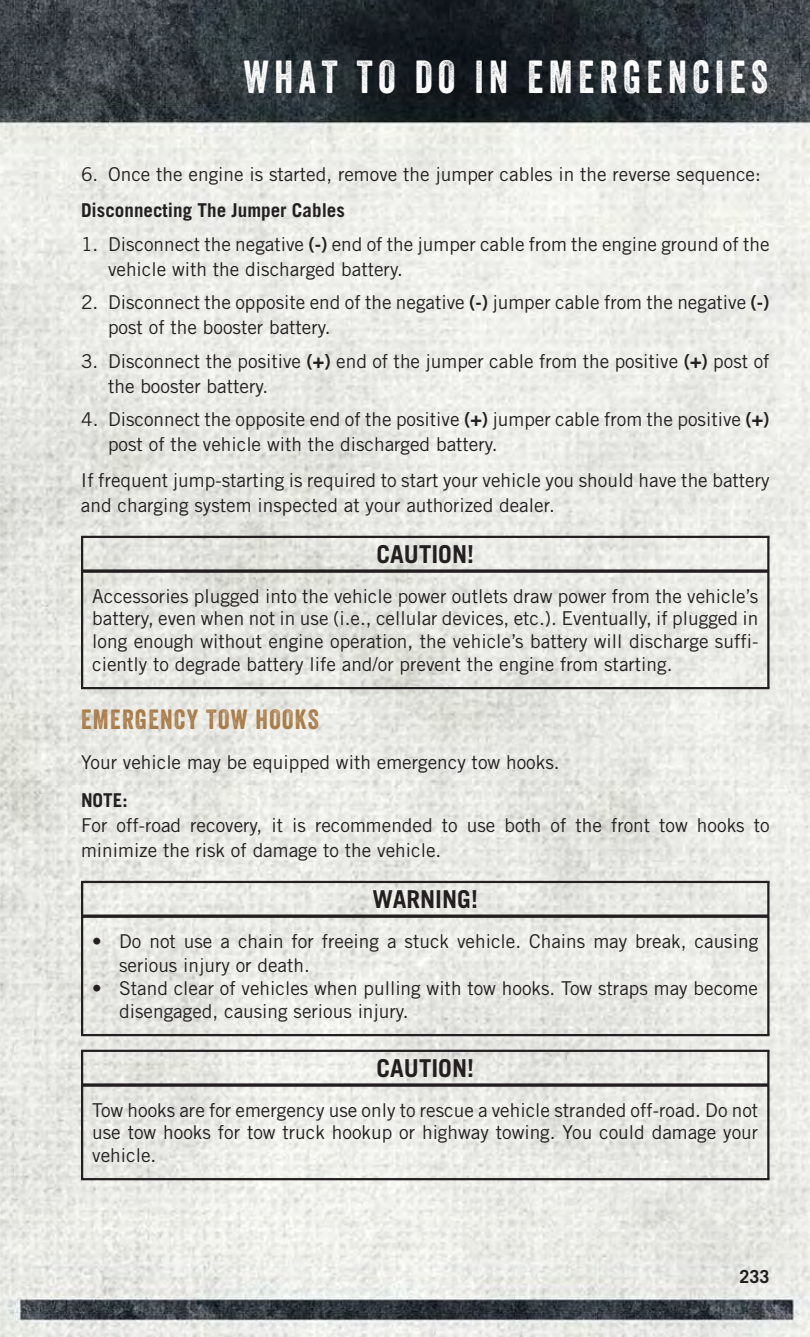
<style>
.page{position:relative;width:810px;height:1337px;background:#fff}
.page>*{position:absolute;margin:0;border:0;box-sizing:border-box;transform-origin:0 0}
.t1{font:45px "Veneer";letter-spacing:.14em;color:#fff;scale:.9 1}
.t2{font:27px "Veneer";letter-spacing:.05em;color:#a97b46}
.t3{font:700 24.75px "Trade Gothic LT Std";color:#231f20}
.t4{font:19.12px/24.8px "Trade Gothic LT Std";color:#231f20}
.t5{font:700 19.12px "Trade Gothic LT Std";color:#231f20}
.t6{font:700 18px "Trade Gothic LT Std";color:#231f20}
.s1{font-weight:700}
</style>
<div class="page">
<img style="left:0;top:0;width:810px;height:1336px">
<svg style="left:83px;top:569px;width:684px;height:4px;background:#403d3d"></svg>
<hr style="left:81px;top:536px;width:689px;height:2px;background:#231f20">
<hr style="left:767px;top:537px;width:2px;height:151px;background:#231f20">
<hr style="left:81px;top:687px;width:689px;height:2px;background:#231f20">
<hr style="left:81px;top:537px;width:2px;height:151px;background:#231f20">
<svg style="left:83px;top:914px;width:684px;height:4px;background:#413e3e"></svg>
<hr style="left:81px;top:880px;width:689px;height:3px;background:#231f20">
<hr style="left:767px;top:882px;width:2px;height:153px;background:#231f20">
<hr style="left:81px;top:1034px;width:689px;height:2px;background:#231f20">
<hr style="left:81px;top:882px;width:2px;height:153px;background:#231f20">
<hr style="left:82px;top:1083px;width:686px;height:3px;background:#231f20">
<hr style="left:81px;top:1049px;width:689px;height:3px;background:#231f20">
<hr style="left:767px;top:1050px;width:2px;height:129px;background:#231f20">
<hr style="left:81px;top:1178px;width:689px;height:2px;background:#231f20">
<hr style="left:81px;top:1050px;width:2px;height:129px;background:#231f20">
<h1 class="t1" style="left:244px;top:51px;width:584px">WHAT TO DO IN EMERGENCIES</h1>
<p class="t4" style="left:81px;top:164px;width:681px">6. Once the engine is started, remove the jumper cables in the reverse sequence:</p>
<p class="t5" style="left:81px;top:203px;width:265px">Disconnecting The Jumper Cables</p>
<p class="t4" style="left:108px;top:234px;width:663px;text-indent:-27px">1. Disconnect the negative <span class="s1">(-)</span> end of the jumper cable from the engine ground of the vehicle with the discharged battery.</p>
<p class="t4" style="left:108px;top:292px;width:663px;text-indent:-27px">2. Disconnect the opposite end of the negative <span class="s1">(-)</span> jumper cable from the negative <span class="s1">(-) </span>post of the booster battery.</p>
<p class="t4" style="left:108px;top:350px;width:663px;text-indent:-27px">3. Disconnect the positive <span class="s1">(+)</span> end of the jumper cable from the positive <span class="s1">(+)</span> post of the booster battery.</p>
<p class="t4" style="left:108px;top:409px;width:663px;text-indent:-27px">4. Disconnect the opposite end of the positive <span class="s1">(+)</span> jumper cable from the positive <span class="s1">(+) </span>post of the vehicle with the discharged battery.</p>
<p class="t4" style="left:81px;top:469px;width:690px">If frequent jump-starting is required to start your vehicle you should have the battery and charging system inspected at your authorized dealer.</p>
<p class="t3" style="left:377px;top:545px;width:99px">CAUTION!</p>
<p class="t4" style="left:92px;top:586px;width:668px;line-height:22.9px;text-align:justify">Accessories plugged into the vehicle power outlets draw power from the vehicle’s battery, even when not in use (i.e., cellular devices, etc.). Eventually, if plugged in long enough without engine operation, the vehicle’s battery will discharge suffi&shy;ciently to degrade battery life and/or prevent the engine from starting.</p>
<h2 class="t2" style="left:81px;top:703px;width:240px">EMERGENCY TOW HOOKS</h2>
<p class="t4" style="left:81px;top:751px;width:480px">Your vehicle may be equipped with emergency tow hooks.</p>
<p class="t5" style="left:81px;top:793px;width:48px">NOTE:</p>
<p class="t4" style="left:81px;top:814px;width:690px">For off-road recovery, it is recommended to use both of the front tow hooks to minimize the risk of damage to the vehicle.</p>
<p class="t3" style="left:373px;top:890px;width:107px">WARNING!</p>
<p class="t4" style="left:119px;top:931px;width:641px;line-height:23.6px;text-indent:-27px">• Do not use a chain for freeing a stuck vehicle. Chains may break, causing serious injury or death.</p>
<p class="t4" style="left:119px;top:977px;width:641px;line-height:23.6px;text-indent:-27px">• Stand clear of vehicles when pulling with tow hooks. Tow straps may become disengaged, causing serious injury.</p>
<p class="t3" style="left:377px;top:1059px;width:99px">CAUTION!</p>
<p class="t4" style="left:92px;top:1100px;width:668px;line-height:22.9px;text-align:justify">Tow hooks are for emergency use only to rescue a vehicle stranded off-road. Do not use tow hooks for tow truck hookup or highway towing. You could damage your vehicle.</p>
<p class="t6" style="left:740px;top:1269px;width:31px">233</p>
</div>
